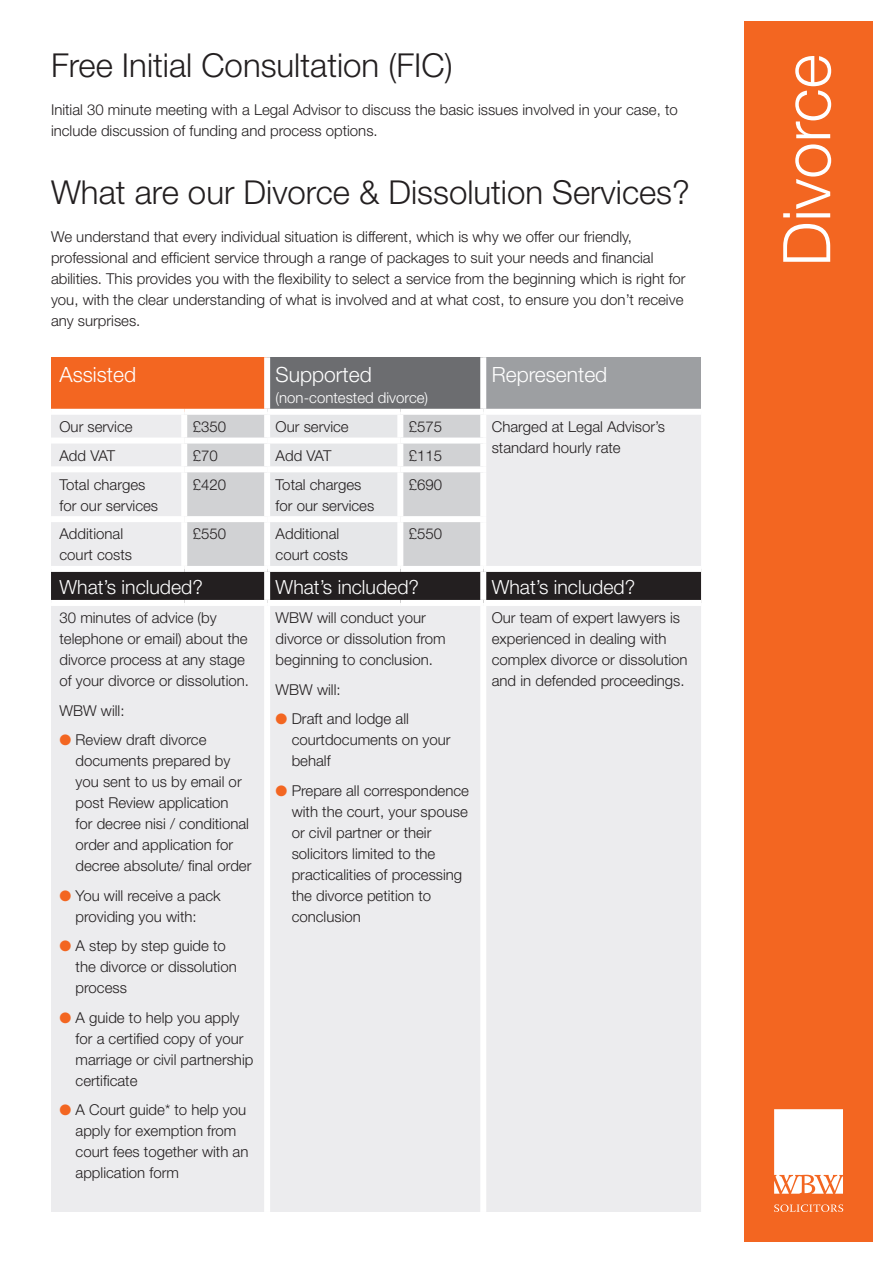
<style>
.page{position:relative;width:893px;height:1263px;background:#fff}
.page>*{position:absolute;margin:0;border:0;box-sizing:border-box;transform-origin:0 0}
.t1{font:300 65.85px "Helvetica Neue LT";color:#fff}
.t2{font:300 33px "Helvetica Neue LT";color:#231f20}
.t3{font:300 21px "Helvetica Neue LT";color:#fff}
.t4{font:300 19.5px "Helvetica Neue LT";color:#fff}
.t5{font:300 15px/21px "Helvetica Neue LT";color:#231f20}
.t6{font:300 15px "Helvetica Neue LT";color:#fff}
.s1{color:#f36621}
</style>
<div class="page">
<div style="left:51px;top:357px;width:216px;height:55px;background:#f36621"></div>
<div style="left:267px;top:357px;width:216px;height:55px;background:#6c6d70"></div>
<div style="left:483px;top:357px;width:218px;height:55px;background:#9d9fa2"></div>
<div style="left:51px;top:606px;width:650px;height:606px;background:#ececee"></div>
<svg style="left:51px;top:415px;width:650px;height:185px;background:#c3c3c5"></svg>
<div style="left:264px;top:357px;width:6px;height:52px;background:#fff"></div>
<div style="left:480px;top:357px;width:6px;height:52px;background:#fff"></div>
<div style="left:181px;top:415px;width:6px;height:23px;background:#fff"></div>
<div style="left:264px;top:415px;width:6px;height:23px;background:#fff"></div>
<div style="left:397px;top:415px;width:6px;height:23px;background:#fff"></div>
<div style="left:480px;top:415px;width:6px;height:23px;background:#fff"></div>
<div style="left:181px;top:444px;width:6px;height:22px;background:#fff"></div>
<div style="left:264px;top:444px;width:6px;height:22px;background:#fff"></div>
<div style="left:397px;top:444px;width:6px;height:22px;background:#fff"></div>
<div style="left:480px;top:444px;width:6px;height:22px;background:#fff"></div>
<div style="left:181px;top:472px;width:6px;height:44px;background:#fff"></div>
<div style="left:264px;top:472px;width:6px;height:44px;background:#fff"></div>
<div style="left:397px;top:472px;width:6px;height:44px;background:#fff"></div>
<div style="left:480px;top:472px;width:6px;height:44px;background:#fff"></div>
<div style="left:181px;top:522px;width:6px;height:44px;background:#fff"></div>
<div style="left:264px;top:522px;width:6px;height:44px;background:#fff"></div>
<div style="left:397px;top:522px;width:6px;height:44px;background:#fff"></div>
<div style="left:480px;top:522px;width:6px;height:44px;background:#fff"></div>
<div style="left:264px;top:572px;width:6px;height:28px;background:#fff"></div>
<div style="left:480px;top:572px;width:6px;height:28px;background:#fff"></div>
<div style="left:264px;top:606px;width:6px;height:606px;background:#fff"></div>
<div style="left:480px;top:606px;width:6px;height:606px;background:#fff"></div>
<div style="left:51px;top:409px;width:133px;height:6px;background:#fff"></div>
<div style="left:184px;top:409px;width:83px;height:6px;background:#fff"></div>
<div style="left:267px;top:409px;width:133px;height:6px;background:#fff"></div>
<div style="left:400px;top:409px;width:83px;height:6px;background:#fff"></div>
<div style="left:483px;top:409px;width:218px;height:6px;background:#fff"></div>
<div style="left:51px;top:438px;width:133px;height:6px;background:#fff"></div>
<div style="left:184px;top:438px;width:83px;height:6px;background:#fff"></div>
<div style="left:267px;top:438px;width:133px;height:6px;background:#fff"></div>
<div style="left:400px;top:438px;width:86px;height:6px;background:#fff"></div>
<div style="left:51px;top:466px;width:133px;height:6px;background:#fff"></div>
<div style="left:184px;top:466px;width:83px;height:6px;background:#fff"></div>
<div style="left:267px;top:466px;width:133px;height:6px;background:#fff"></div>
<div style="left:400px;top:466px;width:86px;height:6px;background:#fff"></div>
<div style="left:51px;top:516px;width:133px;height:6px;background:#fff"></div>
<div style="left:184px;top:516px;width:83px;height:6px;background:#fff"></div>
<div style="left:267px;top:516px;width:133px;height:6px;background:#fff"></div>
<div style="left:400px;top:516px;width:86px;height:6px;background:#fff"></div>
<div style="left:51px;top:566px;width:133px;height:6px;background:#fff"></div>
<div style="left:184px;top:566px;width:83px;height:6px;background:#fff"></div>
<div style="left:267px;top:566px;width:133px;height:6px;background:#fff"></div>
<div style="left:400px;top:566px;width:83px;height:6px;background:#fff"></div>
<div style="left:483px;top:566px;width:218px;height:6px;background:#fff"></div>
<div style="left:744px;top:21px;width:129px;height:1221px;background:#f36621"></div>
<svg style="left:774px;top:1109px;width:69px;height:85px;background:#fdf1eb"></svg>
<svg style="left:774px;top:1204px;width:69px;height:8px"></svg>
<p class="t2" style="left:51px;top:45px;width:403px">Free Initial Consultation (FIC)</p>
<p class="t5" style="left:51px;top:99px;width:628px">Initial 30 minute meeting with a Legal Advisor to discuss the basic issues involved in your case, to include discussion of funding and process options.</p>
<p class="t2" style="left:51px;top:172px;width:640px">What are our Divorce &amp; Dissolution Services?</p>
<p class="t5" style="left:51px;top:226px;width:636px">We understand that every individual situation is different, which is why we offer our friendly, professional and efficient service through a range of packages to suit your needs and financial abilities. This provides you with the flexibility to select a service from the beginning which is right for you, with the clear understanding of what is involved and at what cost, to ensure you don’t receive any surprises.</p>
<p class="t3" style="left:60px;top:362px;width:78px">Assisted</p>
<p class="t3" style="left:276px;top:362px;width:98px">Supported</p>
<p class="t6" style="left:276px;top:389px;width:154px">(non-contested divorce)</p>
<p class="t3" style="left:492px;top:362px;width:117px">Represented</p>
<p class="t5" style="left:60px;top:416px;width:75px">Our service</p>
<p class="t5" style="left:193px;top:416px;width:35px">£350</p>
<p class="t5" style="left:276px;top:416px;width:75px">Our service</p>
<p class="t5" style="left:409px;top:416px;width:35px">£575</p>
<p class="t5" style="left:492px;top:416px;width:175px">Charged at Legal Advisor’s</p>
<p class="t5" style="left:492px;top:437px;width:130px">standard hourly rate</p>
<p class="t5" style="left:60px;top:445px;width:57px">Add VAT</p>
<p class="t5" style="left:193px;top:445px;width:27px">£70</p>
<p class="t5" style="left:276px;top:445px;width:57px">Add VAT</p>
<p class="t5" style="left:409px;top:445px;width:35px">£115</p>
<p class="t5" style="left:60px;top:473px;width:87px">Total charges</p>
<p class="t5" style="left:60px;top:494px;width:100px">for our services</p>
<p class="t5" style="left:193px;top:473px;width:35px">£420</p>
<p class="t5" style="left:276px;top:473px;width:87px">Total charges</p>
<p class="t5" style="left:276px;top:494px;width:100px">for our services</p>
<p class="t5" style="left:409px;top:473px;width:35px">£690</p>
<p class="t5" style="left:60px;top:523px;width:65px">Additional</p>
<p class="t5" style="left:60px;top:544px;width:74px">court costs</p>
<p class="t5" style="left:193px;top:523px;width:35px">£550</p>
<p class="t5" style="left:276px;top:523px;width:65px">Additional</p>
<p class="t5" style="left:276px;top:544px;width:74px">court costs</p>
<p class="t5" style="left:409px;top:523px;width:35px">£550</p>
<p class="t4" style="left:60px;top:575px;width:145px">What’s included?</p>
<p class="t4" style="left:276px;top:575px;width:145px">What’s included?</p>
<p class="t4" style="left:492px;top:575px;width:145px">What’s included?</p>
<p class="t5" style="left:60px;top:607px;width:191px">30 minutes of advice (by telephone or email) about the divorce process at any stage of your divorce or dissolution.</p>
<p class="t5" style="left:60px;top:700px;width:66px">WBW will:</p>
<p class="t5" style="left:76px;top:729px;width:177px;text-indent:-16px"><span class="s1">●</span> Review draft divorce documents prepared by you sent to us by email or post Review application<br>for decree nisi / conditional order and application for decree absolute/ final order</p>
<p class="t5" style="left:60px;top:885px;width:163px;text-align:center"><span class="s1">●</span> You will receive a pack providing you with:</p>
<p class="t5" style="left:76px;top:935px;width:163px;text-indent:-16px"><span class="s1">●</span> A step by step guide to the divorce or dissolution process</p>
<p class="t5" style="left:76px;top:1007px;width:179px;text-indent:-16px"><span class="s1">●</span> A guide to help you apply for a certified copy of your marriage or civil partnership certificate</p>
<p class="t5" style="left:76px;top:1099px;width:174px;text-indent:-16px"><span class="s1">●</span> A Court guide* to help you apply for exemption from court fees together with an application form</p>
<p class="t5" style="left:492px;top:607px;width:197px">Our team of expert lawyers is experienced in dealing with complex divorce or dissolution and in defended proceedings.</p>
<p class="t5" style="left:276px;top:607px;width:172px">WBW will conduct your divorce or dissolution from beginning to conclusion.</p>
<p class="t5" style="left:276px;top:679px;width:66px">WBW will:</p>
<p class="t5" style="left:292px;top:708px;width:160px;text-indent:-16px"><span class="s1">●</span> Draft and lodge all courtdocuments on your behalf</p>
<p class="t5" style="left:292px;top:780px;width:179px;text-indent:-16px"><span class="s1">●</span> Prepare all correspondence with the court, your spouse or civil partner or their solicitors limited to the practicalities of processing the divorce petition to conclusion</p>
<p class="t1" style="left:766px;top:266px;width:214px;rotate:-90deg">Divorce</p>
</div>
